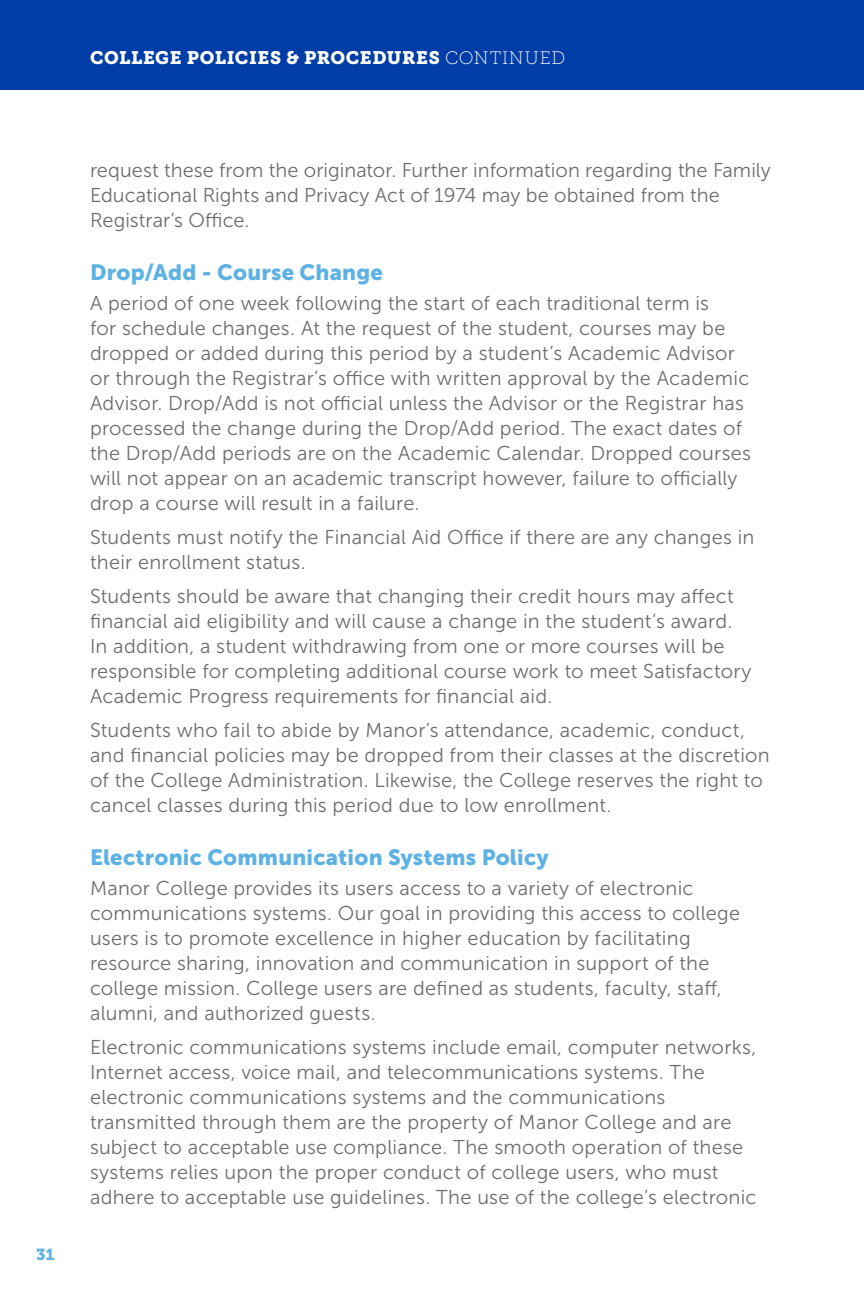
<style>
.page{position:relative;width:864px;height:1296px;background:#fff}
.page>*{position:absolute;margin:0;border:0;box-sizing:border-box;transform-origin:0 0}
.Subhead{font:22px "Museo Sans 900";letter-spacing:.01em;color:#5db2e3}
.Body_Copy{font:20px/25px "Museo Sans 300";letter-spacing:.015em;color:#6d6e71}
.t1{font:18px "Museo Slab 900";letter-spacing:.03em;color:#fff}
.t2{font:16px "Museo Slab 900";color:#5db2e3}
.s1{font-family:"Museo Slab 100"}
</style>
<div class="page">
<div style="left:0;top:0;width:864px;height:90px;background:#003da7"></div>
<p class="t1" style="left:90px;top:47px;width:477px">COLLEGE POLICIES &amp; PROCEDURES <span class="s1">CONTINUED</span></p>
<p class="t2" style="left:36px;top:1245px;width:20px">31</p>
<p class="Body_Copy" style="left:90px;top:158px;width:682px">request these from the originator. Further information regarding the Family<br>Educational Rights and Privacy Act of 1974 may be obtained from the<br>Registrar’s Office.</p>
<p class="Subhead" style="left:90px;top:260px;width:294px">Drop/Add - Course Change</p>
<p class="Body_Copy" style="left:90px;top:291px;width:663px">A period of one week following the start of each traditional term is<br>for schedule changes. At the request of the student, courses may be dropped or added during this period by a student’s Academic Advisor or through the Registrar’s office with written approval by the Academic Advisor. Drop/Add is not official unless the Advisor or the Registrar has processed the change during the Drop/Add period. The exact dates of the Drop/Add periods are on the Academic Calendar. Dropped courses will not appear on an academic transcript however, failure to officially drop a course will result in a failure.</p>
<p class="Body_Copy" style="left:90px;top:525px;width:666px">Students must notify the Financial Aid Office if there are any changes in their enrollment status.</p>
<p class="Body_Copy" style="left:90px;top:584px;width:663px">Students should be aware that changing their credit hours may affect financial aid eligibility and will cause a change in the student’s award.<br>In addition, a student withdrawing from one or more courses will be responsible for completing additional course work to meet Satisfactory Academic Progress requirements for financial aid.</p>
<p class="Body_Copy" style="left:90px;top:718px;width:681px">Students who fail to abide by Manor’s attendance, academic, conduct, and financial policies may be dropped from their classes at the discretion of the College Administration. Likewise, the College reserves the right to cancel classes during this period due to low enrollment.</p>
<p class="Subhead" style="left:90px;top:845px;width:460px">Electronic Communication Systems Policy</p>
<p class="Body_Copy" style="left:90px;top:876px;width:652px">Manor College provides its users access to a variety of electronic communications systems. Our goal in providing this access to college users is to promote excellence in higher education by facilitating resource sharing, innovation and communication in support of the college mission. College users are defined as students, faculty, staff, alumni, and authorized guests.</p>
<p class="Body_Copy" style="left:90px;top:1035px;width:668px">Electronic communications systems include email, computer networks, Internet access, voice mail, and telecommunications systems. The electronic communications systems and the communications transmitted through them are the property of Manor College and are subject to acceptable use compliance. The smooth operation of these systems relies upon the proper conduct of college users, who must adhere to acceptable use guidelines. The use of the college’s electronic</p>
</div>
